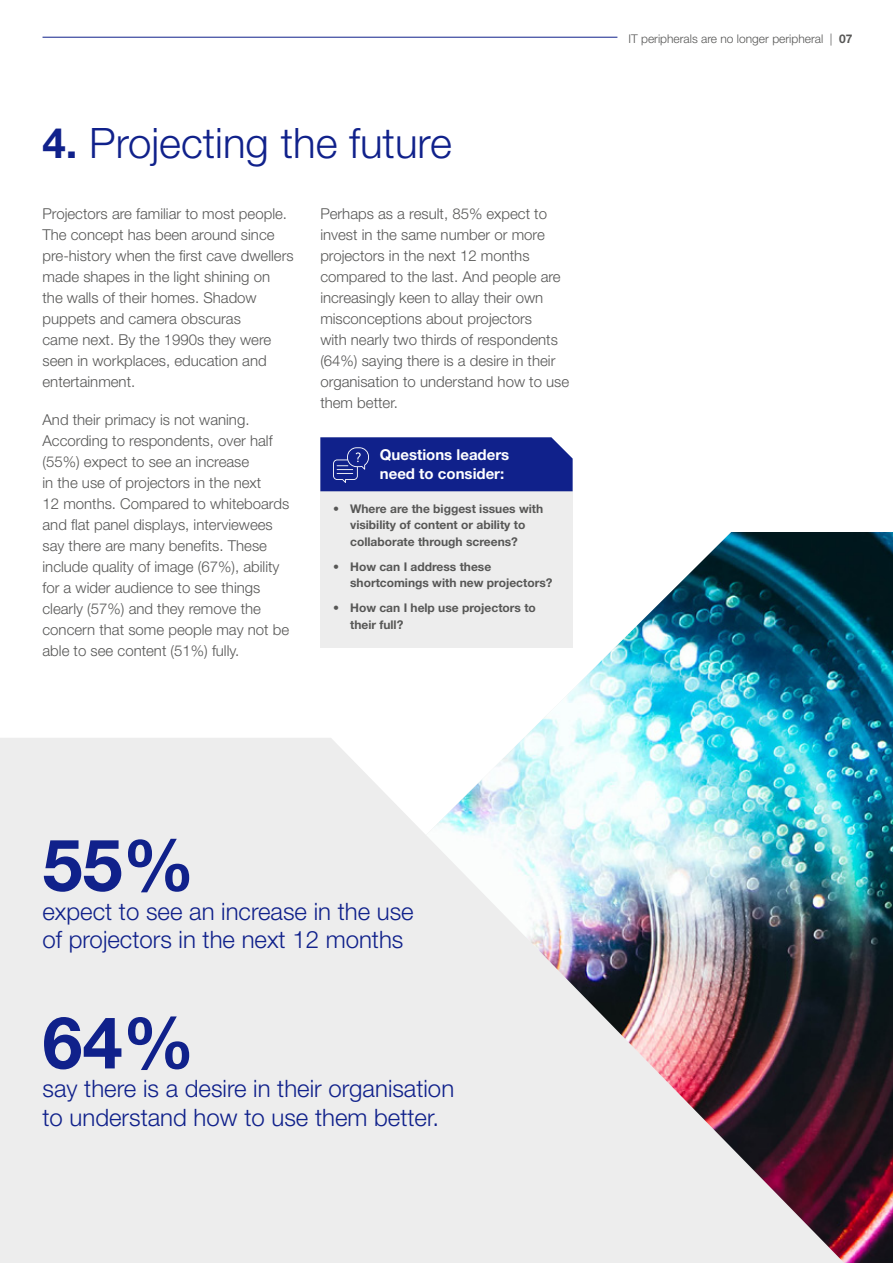
<style>
.page{position:relative;width:893px;height:1263px;background:#fff}
.page>*{position:absolute;margin:0;border:0;box-sizing:border-box;transform-origin:0 0}
.t1{font:700 72px "Helvetica Neue LT Std";color:#10218b}
.t2{font:300 42px "Helvetica Neue LT Std";color:#10218b}
.t3{font:300 24px/28.8px "Helvetica Neue LT Std";color:#10218b}
.t4{font:300 15px/21px "Helvetica Neue LT Std";color:#575756}
.t5{font:700 15px/19.5px "Helvetica Neue LT Std";color:#fff}
.t6{font:700 12px/16.5px "Helvetica Neue LT Std";color:#575756}
.t7{font:300 12px "Helvetica Neue LT Std";color:#575756}
.s1{font-weight:700}
</style>
<div class="page">
<img style="left:524px;top:532px;width:369px;height:731px">
<img style="left:0;top:738px;width:844px;height:525px">
<hr style="left:43px;top:37px;width:574px;height:1px;background:#10218b">
<div style="left:320px;top:491px;width:253px;height:157px;background:#ededed"></div>
<div style="left:320px;top:437px;width:253px;height:54px;background:#10218b"></div>
<p class="t2" style="left:43px;top:117px;width:411px"><span class="s1">4.</span> Projecting the future</p>
<p class="t4" style="left:43px;top:203px;width:253px">Projectors are familiar to most people.<br>The concept has been around since pre-history when the first cave dwellers made shapes in the light shining on the walls of their homes. Shadow puppets and camera obscuras<br>came next. By the 1990s they were seen in workplaces, education and entertainment.</p>
<p class="t4" style="left:43px;top:409px;width:248px">And their primacy is not waning.<br>According to respondents, over half (55%) expect to see an increase<br>in the use of projectors in the next<br>12 months. Compared to whiteboards and flat panel displays, interviewees say there are many benefits. These include quality of image (67%), ability for a wider audience to see things clearly (57%) and they remove the concern that some people may not be able to see content (51%) fully.</p>
<p class="t4" style="left:320px;top:203px;width:250px">Perhaps as a result, 85% expect to invest in the same number or more projectors in the next 12 months compared to the last. And people are increasingly keen to allay their own misconceptions about projectors<br>with nearly two thirds of respondents (64%) saying there is a desire in their organisation to understand how to use them better.</p>
<p class="t5" style="left:380px;top:444px;width:131px">Questions leaders need to consider:</p>
<p class="t6" style="left:350px;top:500px;width:195px;text-indent:-17px">• Where are the biggest issues with visibility of content or ability to collaborate through screens?</p>
<p class="t6" style="left:350px;top:558px;width:204px;text-indent:-17px">• How can I address these shortcomings with new projectors?</p>
<p class="t6" style="left:350px;top:599px;width:187px;text-indent:-17px">• How can I help use projectors to their full?</p>
<p class="t7" style="left:628px;top:31px;width:226px">IT peripherals are no longer peripheral | <span class="s1">07</span></p>
<p class="t1" style="left:43px;top:820px;width:154px">55%</p>
<p class="t3" style="left:43px;top:896px;width:373px">expect to see an increase in the use of projectors in the next 12 months</p>
<p class="t1" style="left:43px;top:998px;width:154px">64%</p>
<p class="t3" style="left:43px;top:1074px;width:413px">say there is a desire in their organisation to understand how to use them better.</p>
</div>
